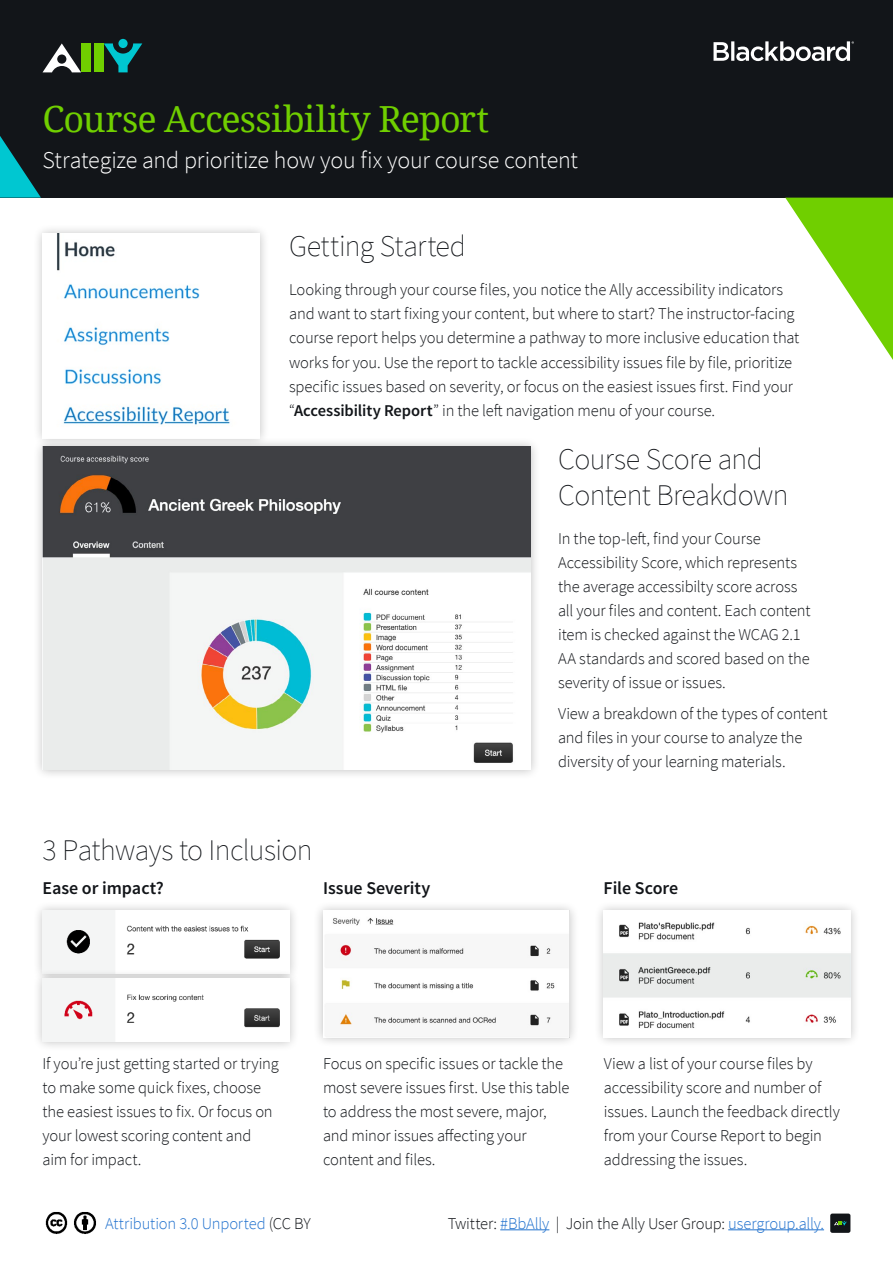
<style>
.page{position:relative;width:893px;height:1263px;background:#fff}
.page>*{position:absolute;margin:0;border:0;box-sizing:border-box;transform-origin:0 0}
.h1_-_Green{font:36px "Noto Serif";letter-spacing:-.025em;color:#70cf00}
.t1{font:200 30px/36px "Source Sans Pro";letter-spacing:-.02em;color:#121519}
.SubHeading{font:300 24px "Source Sans Pro";letter-spacing:-.01em;color:#fff}
.t2{font:600 18px "Source Sans Pro";color:#121519}
.Paragraph{font:300 16.5px/24px "Source Sans Pro";letter-spacing:-.01em;color:#121519}
.Paragraph-2{font:300 16.5px "Source Sans Pro";letter-spacing:-.01em;color:#2272ce}
.s1{font-weight:600}
.s2{color:#121519}
.s3{color:#2272ce}
</style>
<div class="page">
<div style="left:0;top:0;width:893px;height:198px;background:#121519"></div>
<svg style="left:0;top:136px;width:41px;height:62px"></svg>
<svg style="left:785px;top:198px;width:108px;height:162px"></svg>
<svg style="left:713px;top:41px;width:141px;height:20px"></svg>
<svg style="left:104px;top:39px;width:38px;height:33px"></svg>
<svg style="left:43px;top:43px;width:38px;height:29px"></svg>
<div style="left:81px;top:43px;width:9px;height:29px;background:#70cf00"></div>
<div style="left:95px;top:43px;width:9px;height:29px;background:#70cf00"></div>
<div style="left:830px;top:1213px;width:20px;height:20px;background:#121519;border-radius:2px"></div>
<svg style="left:834px;top:1221px;width:13px;height:4px"></svg>
<img style="left:45px;top:1212px;width:23px;height:22px">
<img style="left:74px;top:1212px;width:22px;height:22px">
<div style="left:32px;top:224px;width:237px;height:224px;background:#000;opacity:.25"></div>
<img style="left:43px;top:234px;width:216px;height:203px">
<div style="left:32px;top:437px;width:508px;height:343px;background:#000;opacity:.25"></div>
<img style="left:43px;top:446px;width:488px;height:324px">
<div style="left:32px;top:900px;width:267px;height:84px;background:#000;opacity:.25"></div>
<img style="left:43px;top:910px;width:246px;height:58px">
<div style="left:32px;top:968px;width:267px;height:84px;background:#000;opacity:.25"></div>
<img style="left:43px;top:978px;width:246px;height:64px">
<div style="left:313px;top:900px;width:267px;height:147px;background:#000;opacity:.25"></div>
<img style="left:323px;top:910px;width:247px;height:127px">
<div style="left:593px;top:900px;width:267px;height:147px;background:#000;opacity:.25"></div>
<img style="left:604px;top:910px;width:246px;height:127px">
<hr style="left:500px;top:1229px;width:49px;height:1px;background:#2272ce">
<hr style="left:728px;top:1229px;width:96px;height:1px;background:#2272ce">
<h1 class="h1_-_Green" style="left:43px;top:94px;width:448px">Course Accessibility Report</h1>
<p class="SubHeading" style="left:43px;top:145px;width:537px">Strategize and prioritize how you fix your course content</p>
<h2 class="t1" style="left:289px;top:229px;width:178px">Getting Started</h2>
<p class="Paragraph" style="left:289px;top:278px;width:512px">Looking through your course files, you notice the Ally accessibility indicators and want to start fixing your content, but where to start? The instructor-facing course report helps you determine a pathway to more inclusive education that works for you. Use the report to tackle accessibility issues file by file, prioritize specific issues based on severity, or focus on the easiest issues first. Find your “<span class="s1">Accessibility Report</span>” in the left navigation menu of your course.</p>
<h2 class="t1" style="left:558px;top:441px;width:232px">Course Score and<br>Content Breakdown</h2>
<p class="Paragraph" style="left:558px;top:527px;width:254px">In the top-left, find your Course Accessibility Score, which represents the average accessibilty score across all your files and content. Each content item is checked against the WCAG 2.1<br>AA standards and scored based on the severity of issue or issues.</p>
<p class="Paragraph" style="left:558px;top:701px;width:271px">View a breakdown of the types of content and files in your course to analyze the diversity of your learning materials.</p>
<h2 class="t1" style="left:43px;top:832px;width:271px">3 Pathways to Inclusion</h2>
<h3 class="t2" style="left:43px;top:876px;width:123px">Ease or impact?</h3>
<h3 class="t2" style="left:323px;top:876px;width:109px">Issue Severity</h3>
<h3 class="t2" style="left:604px;top:876px;width:76px">File Score</h3>
<p class="Paragraph" style="left:43px;top:1052px;width:238px">If you’re just getting started or trying to make some quick fixes, choose the easiest issues to fix. Or focus on your lowest scoring content and aim for impact.</p>
<p class="Paragraph" style="left:323px;top:1052px;width:248px">Focus on specific issues or tackle the most severe issues first. Use this table to address the most severe, major, and minor issues affecting your content and files.</p>
<p class="Paragraph" style="left:604px;top:1052px;width:238px">View a list of your course files by accessibility score and number of issues. Launch the feedback directly from your Course Report to begin addressing the issues.</p>
<p class="Paragraph-2" style="left:105px;top:1213px;width:207px">Attribution 3.0 Unported <span class="s2">(CC BY</span></p>
<p class="Paragraph" style="left:448px;top:1211px;width:378px">Twitter: <span class="s3">#BbAlly</span> | Join the Ally User Group: <span class="s3">usergroup.ally.</span></p>
</div>
